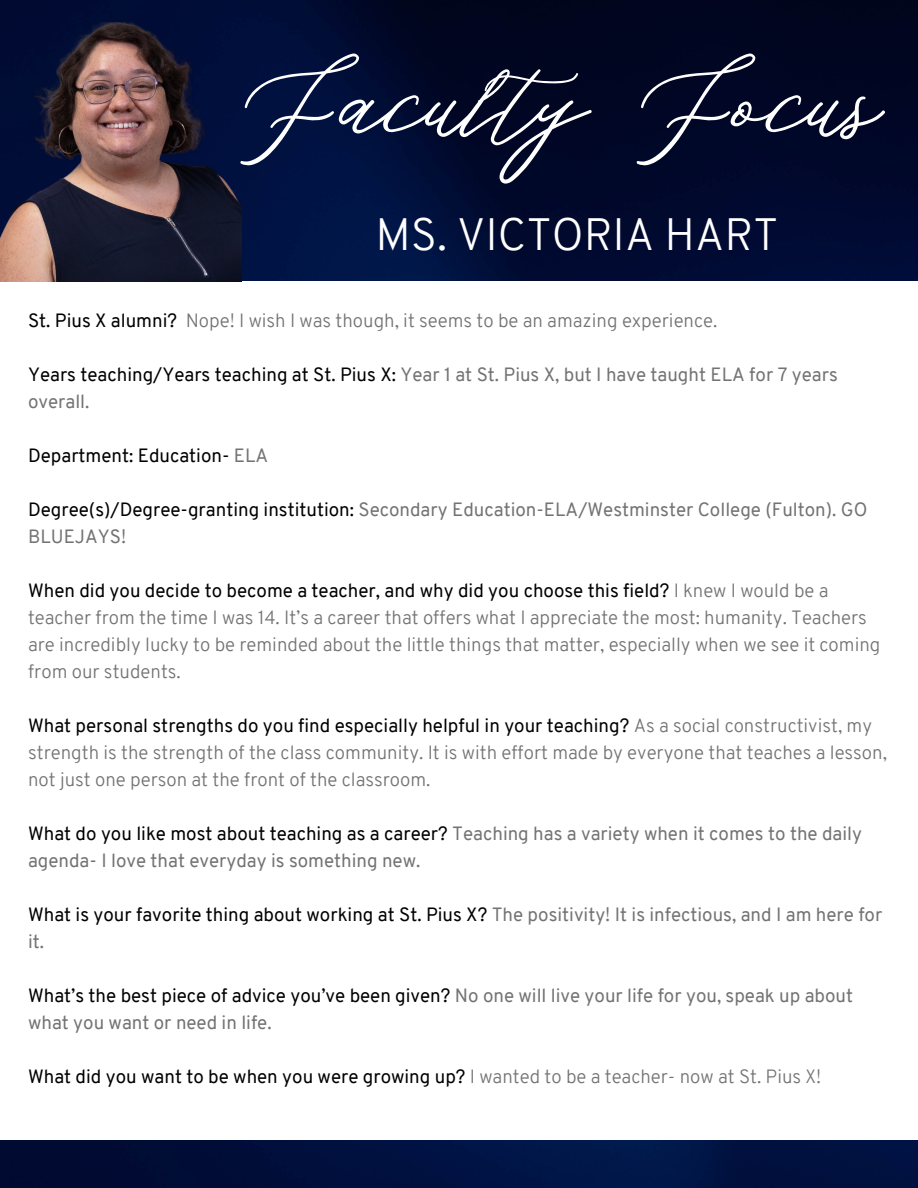
<style>
.page{position:relative;width:918px;height:1188px;background:#fff}
.page>*{position:absolute;margin:0;border:0;box-sizing:border-box;transform-origin:0 0}
.t1{font:156.75px "Grand Amoura";color:#fff}
.t2{font:300 44.25px "Overpass";color:#fff}
.t3{font:300 18.75px/27px "Overpass";color:#737373}
.t4{font:18.75px/27px "Overpass";color:#737373}
.t5{font:18.75px/27px "Overpass";color:#000}
.s1{font-weight:400;color:#000}
.s2{color:#000}
.s3{color:#737373}
.s4{font-weight:300;color:#737373}
</style>
<div class="page">
<img style="left:0;top:0;width:918px;height:1188px">
<div style="left:0;top:281px;width:918px;height:859px;background:#fff"></div>
<img style="left:0;top:23px;width:242px;height:258px">
<p class="t1" style="left:231px;top:36px;width:643px">Faculty Focus</p>
<p class="t2" style="left:375px;top:217px;width:405px">MS. VICTORIA HART</p>
<p class="t3" style="left:28px;top:309px;width:691px"><span class="s1">St. Pius X alumni?</span> Nope! I wish I was though, it seems to be an amazing experience.</p>
<p class="t4" style="left:28px;top:363px;width:811px"><span class="s2">Years teaching/Years teaching at St. Pius X:</span> Year 1 at St. Pius X, but I have taught ELA for 7 years overall.</p>
<p class="t5" style="left:28px;top:444px;width:242px">Department: Education- <span class="s3">ELA</span></p>
<p class="t4" style="left:28px;top:498px;width:841px"><span class="s2">Degree(s)/Degree-granting institution:</span> Secondary Education-ELA/Westminster College (Fulton). GO<br>BLUEJAYS!</p>
<p class="t3" style="left:28px;top:579px;width:854px"><span class="s1">When did you decide to become a teacher, and why did you choose this field?</span> I knew I would be a teacher from the time I was 14. It’s a career that offers what I appreciate the most: humanity. Teachers are incredibly lucky to be reminded about the little things that matter, especially when we see it coming from our students.</p>
<p class="t3" style="left:28px;top:714px;width:860px"><span class="s1">What personal strengths do you find especially helpful in your teaching?</span> As a social constructivist, my strength is the strength of the class community. It is with effort made by everyone that teaches a lesson, not just one person at the front of the classroom.</p>
<p class="t4" style="left:28px;top:822px;width:835px"><span class="s2">What do you like most about teaching as a career?</span> Teaching has a variety when it comes to the daily agenda- I love that everyday is something new.</p>
<p class="t5" style="left:28px;top:903px;width:856px">What is your favorite thing about working at St. Pius X? <span class="s3">The positivity! It is infectious, and I am here for it.</span></p>
<p class="t4" style="left:28px;top:984px;width:827px"><span class="s2">What’s the best piece of advice you’ve been given?</span> No one will live your life for you, speak up about what you want or need in life.</p>
<p class="t5" style="left:28px;top:1065px;width:795px">What did you want to be when you were growing up? <span class="s4">I wanted to be a teacher- now at St. Pius X!</span></p>
</div>
